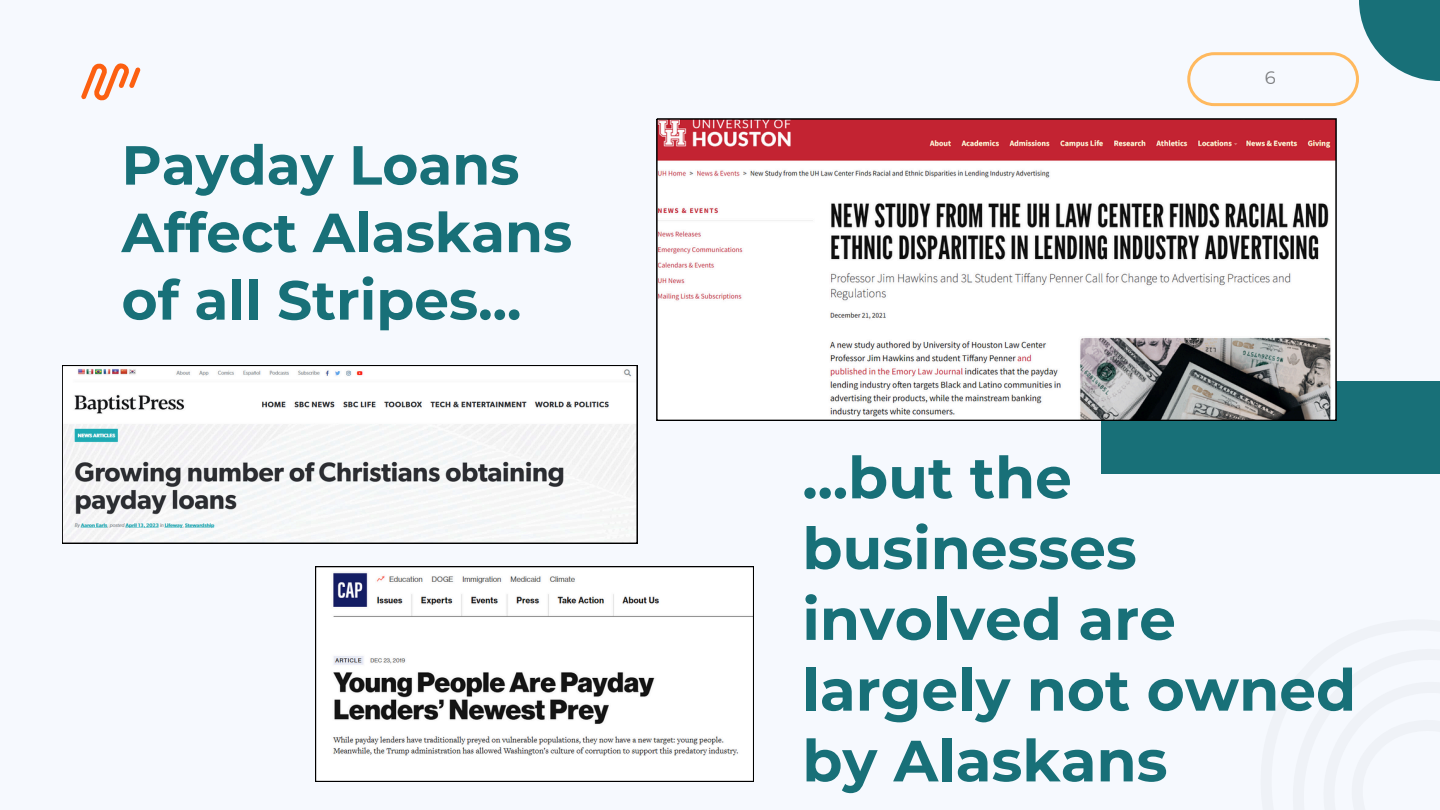
<style>
.page{position:relative;width:1440px;height:810px;background:#f6f9fe}
.page>*{position:absolute;margin:0;border:0;box-sizing:border-box;transform-origin:0 0}
.t1{font:700 58.1px/70.8px "Montserrat";color:#187078}
.t2{font:700 55px/67.5px "Montserrat";color:#187078}
.t3{font:18px "Montserrat";color:#010101}
</style>
<div class="page">
<svg style="left:81px;top:63px;width:60px;height:38px"></svg>
<svg style="left:1187px;top:1px;width:253px;height:105px"></svg>
<div style="left:1101px;top:381px;width:339px;height:92px;background:#187078"></div>
<svg style="left:62px;top:365px;width:575px;height:178px"></svg>
<svg style="left:315px;top:567px;width:438px;height:215px"></svg>
<svg style="left:657px;top:119px;width:679px;height:301px"></svg>
<p class="t2" style="left:122px;top:131px;width:452px">Payday Loans<br>Affect Alaskans of all Stripes...</p>
<p class="t3" style="left:1265px;top:67px;width:12px">6</p>
<p class="t1" style="left:802px;top:442px;width:555px">...but the businesses involved are largely not owned by Alaskans</p>
</div>
